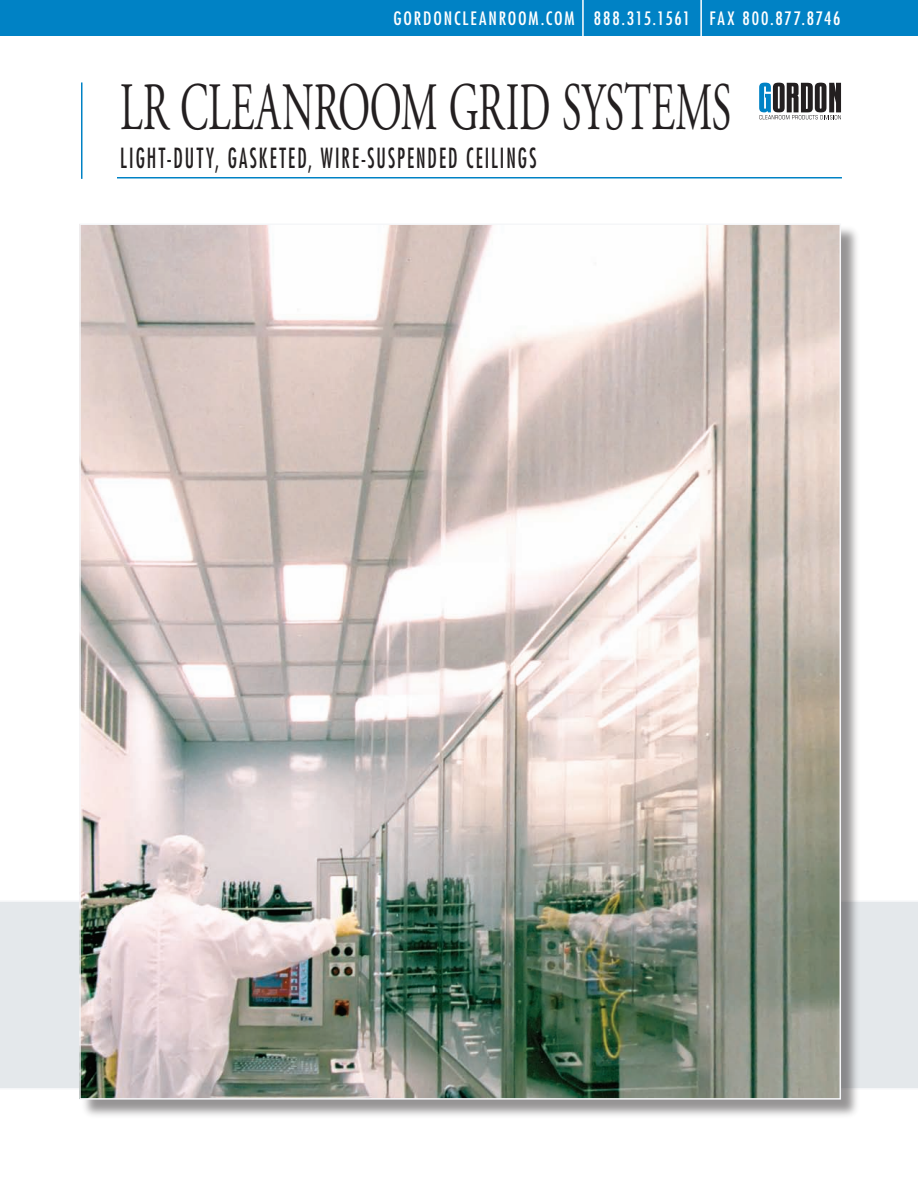
<style>
.page{position:relative;width:918px;height:1188px;background:#fff}
.page>*{position:absolute;margin:0;border:0;box-sizing:border-box;transform-origin:0 0}
.t1{font:67.5px "Adobe Garamond";color:#231f20;scale:.6 1}
.t2{font:condensed 27px "Futura";letter-spacing:.11em;color:#231f20;scale:.75 1}
.t3{font:condensed 18px "Futura";letter-spacing:.1em;color:#fff}
</style>
<div class="page">
<div style="left:0;top:0;width:918px;height:35px;background:#0082c5"></div>
<div style="left:0;top:901px;width:918px;height:187px;background:#e4e8eb"></div>
<hr style="left:81px;top:82px;width:1px;height:97px;background:#0082c5">
<svg style="left:759px;top:83px;width:82px;height:36px"></svg>
<hr style="left:117px;top:177px;width:725px;height:1px;background:#0082c5">
<hr style="left:700px;top:0;width:2px;height:36px;background:#fff">
<hr style="left:582px;top:0;width:2px;height:36px;background:#fff">
<div style="left:81px;top:225px;width:779px;height:894px;background:#231f20;opacity:.48"></div>
<img style="left:82px;top:226px;width:756px;height:871px">
<p class="t3" style="left:393px;top:7px;width:449px">GORDONCLE ANROOM.COM 888.315.1561 FAX 800.877.8746</p>
<p class="t1" style="left:120px;top:72px;width:1020px">LR CLEANROOM GRID SYSTEMS</p>
<p class="t2" style="left:120px;top:141px;width:371px">LIGHT-DUTY, GASKETED, WIRE-SUSPENDED</p>
<p class="t2" style="left:466px;top:141px;width:58px">CEILINGS</p>
</div>
